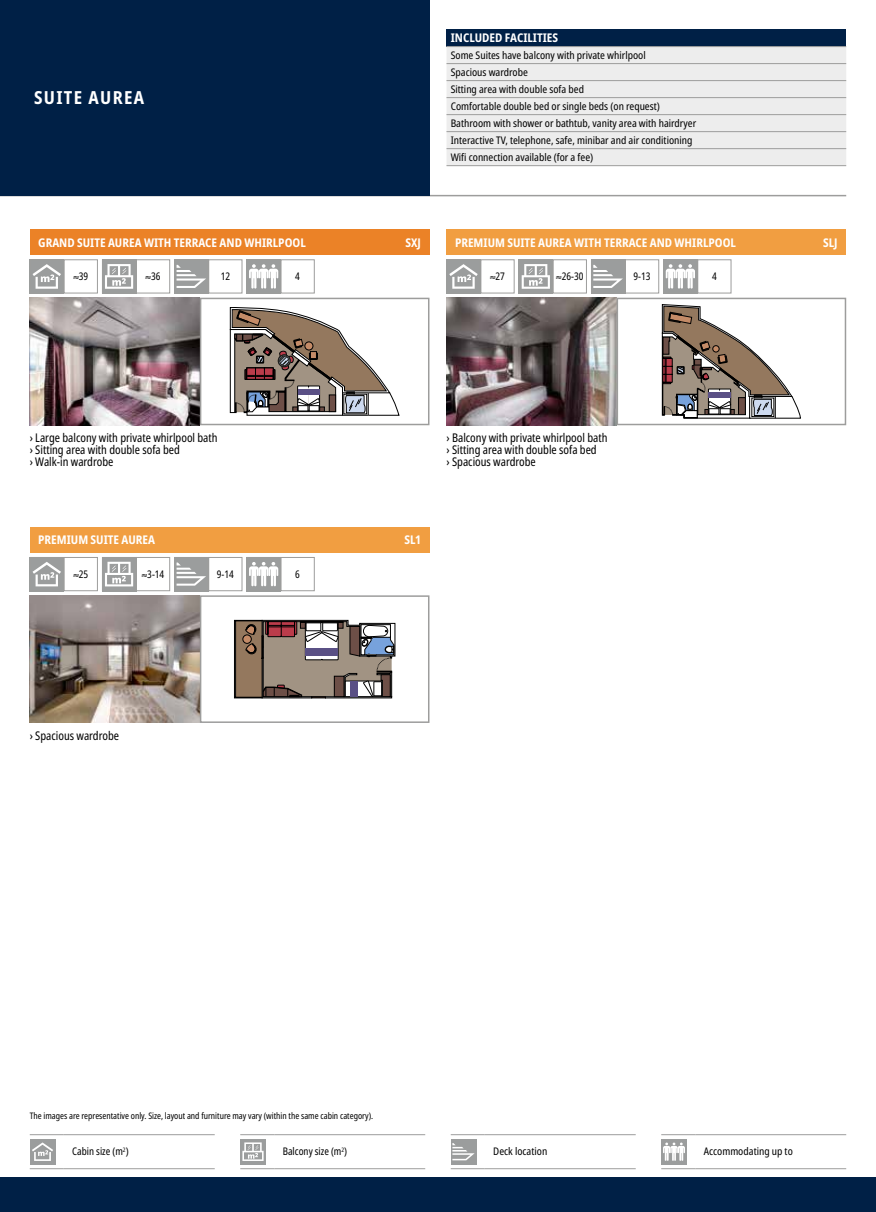
<style>
.page{position:relative;width:876px;height:1212px;background:#fff}
.page>*{position:absolute;margin:0;border:0;box-sizing:border-box;transform-origin:0 0}
.t1{font:700 condensed 18px "Noto Sans";letter-spacing:.075em;color:#fff}
.t2{font:condensed 12px/12px "Noto Sans";color:#000;scale:.95 1}
.t3{font:700 condensed 12px "Noto Sans";color:#fff}
.t4{font:condensed 10.5px/17px "Noto Sans";color:#000}
.t5{font:condensed 10.5px "Noto Sans";color:#000;scale:.95 1}
.t6{font:condensed 9px "Noto Sans";color:#000;scale:.95 1}
</style>
<div class="page">
<img style="left:30px;top:298px;width:170px;height:127px">
<svg style="left:230px;top:307px;width:169px;height:108px"></svg>
<div style="left:257px;top:356px;width:6px;height:7px;border:1px solid #000"></div>
<div style="left:200px;top:298px;width:229px;height:127px;border:2px solid #9d9d9c"></div>
<img style="left:30px;top:595px;width:170px;height:128px">
<svg style="left:234px;top:620px;width:161px;height:78px;background:#8a7c75"></svg>
<div style="left:200px;top:595px;width:229px;height:128px;border:2px solid #9d9d9c"></div>
<img style="left:446px;top:298px;width:171px;height:127px">
<svg style="left:662px;top:304px;width:138px;height:115px"></svg>
<div style="left:617px;top:298px;width:229px;height:127px;border:2px solid #9d9d9c"></div>
<hr style="left:0;top:195px;width:846px;height:1px;background:#9d9d9c">
<div style="left:0;top:1178px;width:876px;height:34px;background:#002046"></div>
<div style="left:30px;top:259px;width:34px;height:34px;background:#9b9d9d"></div>
<svg style="left:33px;top:264px;width:28px;height:25px"></svg>
<div style="left:64px;top:259px;width:34px;height:34px;border:1px solid #9d9d9c"></div>
<div style="left:102px;top:259px;width:34px;height:34px;background:#9b9d9d"></div>
<svg style="left:105px;top:264px;width:28px;height:25px"></svg>
<div style="left:136px;top:259px;width:34px;height:34px;border:1px solid #9d9d9c"></div>
<div style="left:174px;top:259px;width:34px;height:34px;background:#9b9d9d"></div>
<svg style="left:177px;top:265px;width:29px;height:23px"></svg>
<div style="left:208px;top:259px;width:34px;height:34px;border:1px solid #9d9d9c"></div>
<svg style="left:104px;top:559px;width:30px;height:30px"></svg>
<svg style="left:105px;top:562px;width:28px;height:24px"></svg>
<div style="left:102px;top:557px;width:34px;height:34px;border:1px solid #9d9d9c"></div>
<div style="left:136px;top:557px;width:34px;height:34px;border:1px solid #9d9d9c"></div>
<div style="left:30px;top:557px;width:34px;height:34px;background:#9b9d9d"></div>
<svg style="left:33px;top:562px;width:28px;height:24px"></svg>
<div style="left:64px;top:557px;width:34px;height:34px;border:1px solid #9d9d9c"></div>
<div style="left:174px;top:557px;width:34px;height:34px;background:#9b9d9d"></div>
<svg style="left:177px;top:562px;width:29px;height:24px"></svg>
<div style="left:208px;top:557px;width:34px;height:34px;border:1px solid #9d9d9c"></div>
<div style="left:446px;top:259px;width:34px;height:34px;background:#9b9d9d"></div>
<svg style="left:449px;top:264px;width:29px;height:25px"></svg>
<div style="left:480px;top:259px;width:34px;height:34px;border:1px solid #9d9d9c"></div>
<div style="left:519px;top:259px;width:34px;height:34px;background:#9b9d9d"></div>
<svg style="left:522px;top:264px;width:28px;height:25px"></svg>
<div style="left:553px;top:259px;width:34px;height:34px;border:1px solid #9d9d9c"></div>
<div style="left:591px;top:259px;width:34px;height:34px;background:#9b9d9d"></div>
<svg style="left:593px;top:265px;width:30px;height:23px"></svg>
<div style="left:625px;top:259px;width:34px;height:34px;border:1px solid #9d9d9c"></div>
<div style="left:247px;top:557px;width:34px;height:34px;background:#9b9d9d"></div>
<svg style="left:249px;top:562px;width:29px;height:24px"></svg>
<div style="left:281px;top:557px;width:34px;height:34px;border:1px solid #9d9d9c"></div>
<div style="left:247px;top:259px;width:34px;height:34px;background:#9b9d9d"></div>
<svg style="left:249px;top:264px;width:29px;height:25px"></svg>
<div style="left:281px;top:259px;width:34px;height:34px;border:1px solid #9d9d9c"></div>
<div style="left:663px;top:259px;width:34px;height:34px;background:#9b9d9d"></div>
<svg style="left:666px;top:264px;width:29px;height:25px"></svg>
<div style="left:697px;top:259px;width:34px;height:34px;border:1px solid #9d9d9c"></div>
<div style="left:0;top:0;width:429px;height:196px;background:#002046"></div>
<div style="left:30px;top:230px;width:399px;height:25px;background:#eb8227"></div>
<div style="left:30px;top:527px;width:399px;height:26px;background:#f19e41"></div>
<div style="left:446px;top:230px;width:400px;height:25px;background:#f19e41"></div>
<div style="left:446px;top:30px;width:400px;height:17px;background:#002046"></div>
<div style="left:446px;top:47px;width:400px;height:118px;background:#ededed"></div>
<hr style="left:446px;top:46px;width:400px;height:1px;background:#9d9d9c">
<hr style="left:446px;top:63px;width:400px;height:1px;background:#9d9d9c">
<hr style="left:446px;top:80px;width:400px;height:1px;background:#9d9d9c">
<hr style="left:446px;top:97px;width:400px;height:1px;background:#9d9d9c">
<hr style="left:446px;top:114px;width:400px;height:1px;background:#9d9d9c">
<hr style="left:446px;top:131px;width:400px;height:1px;background:#9d9d9c">
<hr style="left:446px;top:148px;width:400px;height:1px;background:#9d9d9c">
<hr style="left:446px;top:165px;width:400px;height:1px;background:#9d9d9c">
<hr style="left:30px;top:1134px;width:34px;height:1px;background:#9d9d9c">
<hr style="left:64px;top:1134px;width:151px;height:1px;background:#9d9d9c">
<hr style="left:30px;top:1168px;width:34px;height:1px;background:#9d9d9c">
<hr style="left:64px;top:1168px;width:151px;height:1px;background:#9d9d9c">
<div style="left:30px;top:1139px;width:25px;height:25px;background:#9b9d9d"></div>
<svg style="left:32px;top:1142px;width:21px;height:19px"></svg>
<hr style="left:240px;top:1134px;width:34px;height:1px;background:#9d9d9c">
<hr style="left:274px;top:1134px;width:151px;height:1px;background:#9d9d9c">
<hr style="left:240px;top:1168px;width:34px;height:1px;background:#9d9d9c">
<hr style="left:274px;top:1168px;width:151px;height:1px;background:#9d9d9c">
<div style="left:240px;top:1139px;width:26px;height:25px;background:#9b9d9d"></div>
<svg style="left:242px;top:1142px;width:22px;height:19px"></svg>
<hr style="left:451px;top:1134px;width:34px;height:1px;background:#9d9d9c">
<hr style="left:485px;top:1134px;width:151px;height:1px;background:#9d9d9c">
<hr style="left:451px;top:1168px;width:34px;height:1px;background:#9d9d9c">
<hr style="left:485px;top:1168px;width:151px;height:1px;background:#9d9d9c">
<div style="left:451px;top:1139px;width:25px;height:25px;background:#9b9d9d"></div>
<svg style="left:452px;top:1143px;width:23px;height:17px"></svg>
<hr style="left:661px;top:1134px;width:34px;height:1px;background:#9d9d9c">
<hr style="left:695px;top:1134px;width:151px;height:1px;background:#9d9d9c">
<hr style="left:661px;top:1168px;width:34px;height:1px;background:#9d9d9c">
<hr style="left:695px;top:1168px;width:151px;height:1px;background:#9d9d9c">
<div style="left:661px;top:1139px;width:26px;height:25px;background:#9b9d9d"></div>
<svg style="left:663px;top:1142px;width:22px;height:19px"></svg>
<h1 class="t1" style="left:34px;top:85px;width:112px">SUITE AUREA</h1>
<p class="t3" style="left:38px;top:234px;width:269px">GRAND SUITE AUREA WITH TERRACE AND WHIRLPOOL</p>
<p class="t3" style="left:406px;top:234px;width:17px">SXJ</p>
<p class="t3" style="left:451px;top:29px;width:109px">INCLUDED FACILITIES</p>
<p class="t4" style="left:451px;top:47px;width:247px">Some Suites have balcony with private whirlpool<br>Spacious wardrobe<br>Sitting area with double sofa bed<br>Comfortable double bed or single beds (on request)<br>Bathroom with shower or bathtub, vanity area with hairdryer Interactive TV, telephone, safe, minibar and air conditioning Wifi connection available (for a fee)</p>
<p class="t3" style="left:455px;top:234px;width:283px">PREMIUM SUITE AUREA WITH TERRACE AND WHIRLPOOL</p>
<p class="t3" style="left:823px;top:234px;width:16px">SLJ</p>
<p class="t5" style="left:73px;top:269px;width:17px">≈39</p>
<p class="t5" style="left:146px;top:269px;width:17px">≈36</p>
<p class="t5" style="left:221px;top:269px;width:11px">12</p>
<p class="t2" style="left:30px;top:432px;width:199px">› Large balcony with private whirlpool bath › Sitting area with double sofa bed<br>› Walk-in wardrobe</p>
<p class="t5" style="left:490px;top:269px;width:17px">≈27</p>
<p class="t5" style="left:556px;top:269px;width:30px">≈26-30</p>
<p class="t5" style="left:634px;top:269px;width:19px">9-13</p>
<p class="t5" style="left:295px;top:269px;width:6px">4</p>
<p class="t5" style="left:712px;top:269px;width:6px">4</p>
<p class="t2" style="left:446px;top:432px;width:171px">› Balcony with private whirlpool bath › Sitting area with double sofa bed<br>› Spacious wardrobe</p>
<p class="t3" style="left:38px;top:531px;width:118px">PREMIUM SUITE AUREA</p>
<p class="t3" style="left:405px;top:531px;width:18px">SL1</p>
<p class="t5" style="left:73px;top:567px;width:17px">≈25</p>
<p class="t5" style="left:142px;top:567px;width:25px">≈3-14</p>
<p class="t5" style="left:217px;top:567px;width:19px">9-14</p>
<p class="t2" style="left:30px;top:730px;width:96px">› Spacious wardrobe</p>
<p class="t5" style="left:295px;top:567px;width:6px">6</p>
<p class="t6" style="left:30px;top:1110px;width:363px">The images are representative only. Size, layout and furniture may vary (within the same cabin category).</p>
<p class="t5" style="left:72px;top:1144px;width:61px">Cabin size (m<sup>2</sup>)</p>
<p class="t5" style="left:283px;top:1144px;width:69px">Balcony size (m<sup>2</sup>)</p>
<p class="t4" style="left:493px;top:1143px;width:56px">Deck location</p>
<p class="t4" style="left:704px;top:1143px;width:91px">Accommodating up to</p>
</div>
